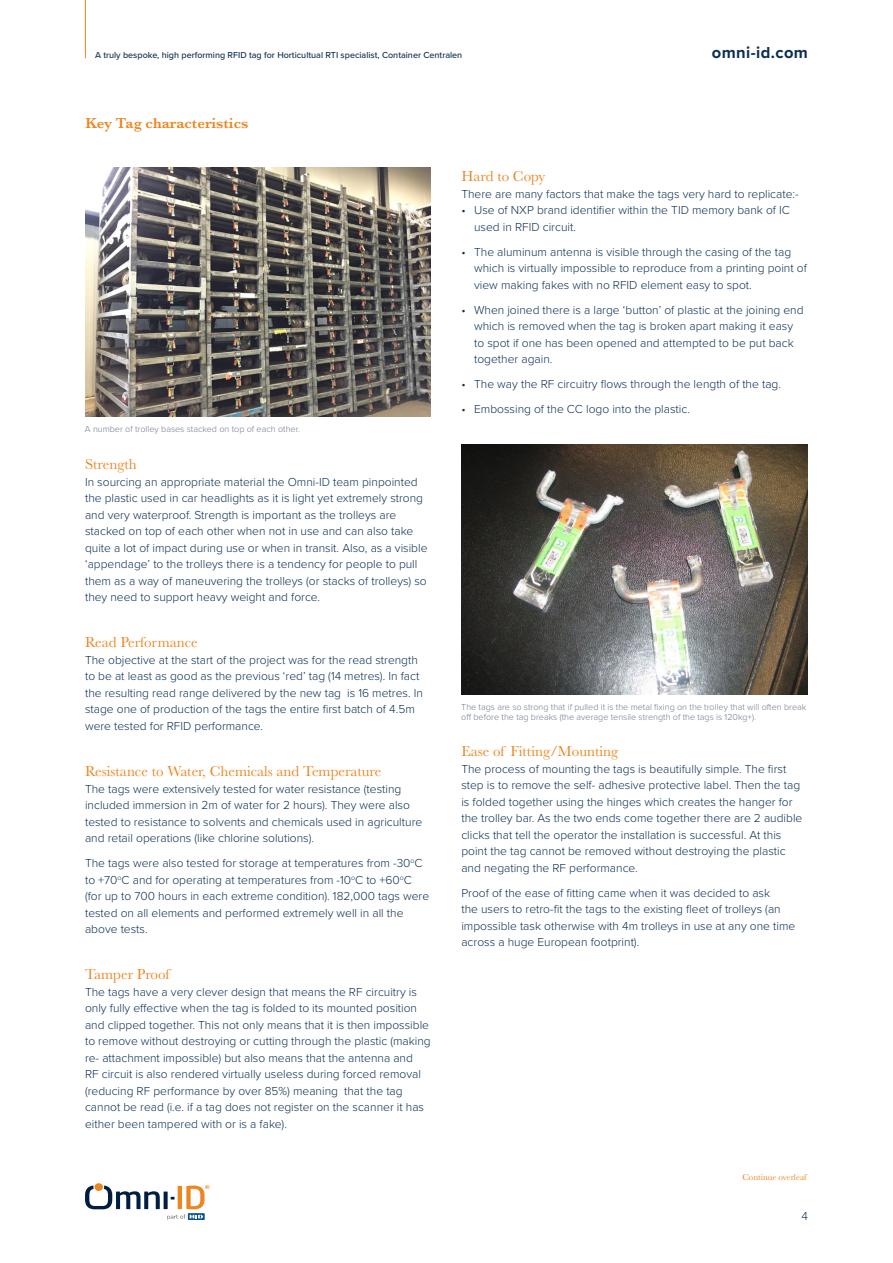
<style>
.page{position:relative;width:893px;height:1263px;background:#fff}
.page>*{position:absolute;margin:0;border:0;box-sizing:border-box;transform-origin:0 0}
.t1{font:700 16.5px "Proxima Nova";letter-spacing:.025em;color:#0c2f52}
.subheader_LIGHT{font:15px "Baskerville";color:#ec8621}
.subheader{font:600 15px "Baskerville";color:#ec8621}
.body_paragraph{font:300 12px/16.5px "Proxima Nova";color:#0c2f52}
.bullets{font:300 12px/16.5px "Proxima Nova";color:#0c2f52}
.subheader_LIGHT-2{font:300 12px "Proxima Nova";color:#0c2f52}
.body_paragraph-2{font:300 9px/10.8px "Proxima Nova";color:#737891}
.t2{font:500 9px "Proxima Nova";color:#0c2f52}
.t3{font:9px "Baskerville";color:#ec8621}
</style>
<div class="page">
<img style="left:85px;top:168px;width:346px;height:249px">
<img style="left:461px;top:445px;width:346px;height:249px">
<hr style="left:85px;top:0;width:1px;height:58px;background:#ec8621">
<svg style="left:85px;top:1185px;width:75px;height:24px"></svg>
<hr style="left:164px;top:1191px;width:4px;height:18px;background:#001e41">
<div style="left:94px;top:1183px;width:9px;height:8px;background:#ec8621;border-radius:50%"></div>
<div style="left:188px;top:1213px;width:17px;height:7px;background:#01529a"></div>
<svg style="left:167px;top:1185px;width:42px;height:34px"></svg>
<p class="t2" style="left:95px;top:48px;width:369px">A truly bespoke, high performing RFID tag for Horticultual RTI specialist, Container Centralen</p>
<h1 class="t1" style="left:712px;top:41px;width:98px">omni-id.com</h1>
<p class="subheader" style="left:85px;top:113px;width:164px">Key Tag characteristics</p>
<p class="body_paragraph-2" style="left:85px;top:423px;width:216px">A number of trolley bases stacked on top of each other.</p>
<p class="subheader_LIGHT" style="left:85px;top:455px;width:53px">Strength</p>
<p class="body_paragraph" style="left:85px;top:473px;width:344px">In sourcing an appropriate material the Omni-ID team pinpointed the plastic used in car headlights as it is light yet extremely strong and very waterproof. Strength is important as the trolleys are stacked on top of each other when not in use and can also take quite a lot of impact during use or when in transit. Also, as a visible ‘appendage’ to the trolleys there is a tendency for people to pull them as a way of maneuvering the trolleys (or stacks of trolleys) so they need to support heavy weight and force.</p>
<p class="subheader_LIGHT" style="left:85px;top:633px;width:114px">Read Performance</p>
<p class="body_paragraph" style="left:85px;top:651px;width:339px">The objective at the start of the project was for the read strength to be at least as good as the previous ‘red’ tag (14 metres). In fact the resulting read range delivered by the new tag is 16 metres. In stage one of production of the tags the entire first batch of 4.5m were tested for RFID performance.</p>
<p class="subheader_LIGHT" style="left:85px;top:762px;width:298px">Resistance to Water, Chemicals and Temperature</p>
<p class="body_paragraph" style="left:85px;top:780px;width:339px">The tags were extensively tested for water resistance (testing included immersion in 2m of water for 2 hours). They were also tested to resistance to solvents and chemicals used in agriculture and retail operations (like chlorine solutions).</p>
<p class="body_paragraph" style="left:85px;top:854px;width:346px">The tags were also tested for storage at temperatures from -30<sup>o</sup>C to +70<sup>o</sup>C and for operating at temperatures from -10<sup>o</sup>C to +60<sup>o</sup>C (for up to 700 hours in each extreme condition). 182,000 tags were tested on all elements and performed extremely well in all the above tests.</p>
<p class="subheader_LIGHT" style="left:85px;top:965px;width:86px">Tamper Proof</p>
<p class="body_paragraph" style="left:85px;top:983px;width:347px">The tags have a very clever design that means the RF circuitry is only fully effective when the tag is folded to its mounted position and clipped together. This not only means that it is then impossible to remove without destroying or cutting through the plastic (making re- attachment impossible) but also means that the antenna and<br>RF circuit is also rendered virtually useless during forced removal (reducing RF performance by over 85%) meaning that the tag cannot be read (i.e. if a tag does not register on the scanner it has either been tampered with or is a fake).</p>
<p class="subheader_LIGHT" style="left:461px;top:167px;width:86px">Hard to Copy</p>
<p class="subheader_LIGHT-2" style="left:461px;top:185px;width:339px">There are many factors that make the tags very hard to replicate:-</p>
<p class="bullets" style="left:474px;top:201px;width:317px;text-indent:-13px">• Use of NXP brand identifier within the TID memory bank of IC used in RFID circuit.</p>
<p class="bullets" style="left:474px;top:243px;width:334px;text-indent:-13px">• The aluminum antenna is visible through the casing of the tag which is virtually impossible to reproduce from a printing point of view making fakes with no RFID element easy to spot.</p>
<p class="bullets" style="left:474px;top:301px;width:331px;text-indent:-13px">• When joined there is a large ‘button’ of plastic at the joining end which is removed when the tag is broken apart making it easy to spot if one has been opened and attempted to be put back together again.</p>
<p class="bullets" style="left:461px;top:375px;width:321px">• The way the RF circuitry flows through the length of the tag.</p>
<p class="bullets" style="left:461px;top:400px;width:230px">• Embossing of the CC logo into the plastic.</p>
<p class="body_paragraph-2" style="left:461px;top:701px;width:347px">The tags are so strong that if pulled it is the metal fixing on the trolley that will often break off before the tag breaks (the average tensile strength of the tags is 120kg+).</p>
<p class="subheader_LIGHT" style="left:461px;top:742px;width:158px">Ease of Fitting/Mounting</p>
<p class="body_paragraph" style="left:461px;top:760px;width:343px">The process of mounting the tags is beautifully simple. The first step is to remove the self- adhesive protective label. Then the tag is folded together using the hinges which creates the hanger for the trolley bar. As the two ends come together there are 2 audible clicks that tell the operator the installation is successful. At this point the tag cannot be removed without destroying the plastic and negating the RF performance.</p>
<p class="body_paragraph" style="left:461px;top:884px;width:335px">Proof of the ease of fitting came when it was decided to ask<br>the users to retro-fit the tags to the existing fleet of trolleys (an impossible task otherwise with 4m trolleys in use at any one time across a huge European footprint).</p>
<p class="t3" style="left:742px;top:1172px;width:66px">Continue overleaf</p>
<p class="body_paragraph" style="left:801px;top:1207px;width:8px">4</p>
</div>
